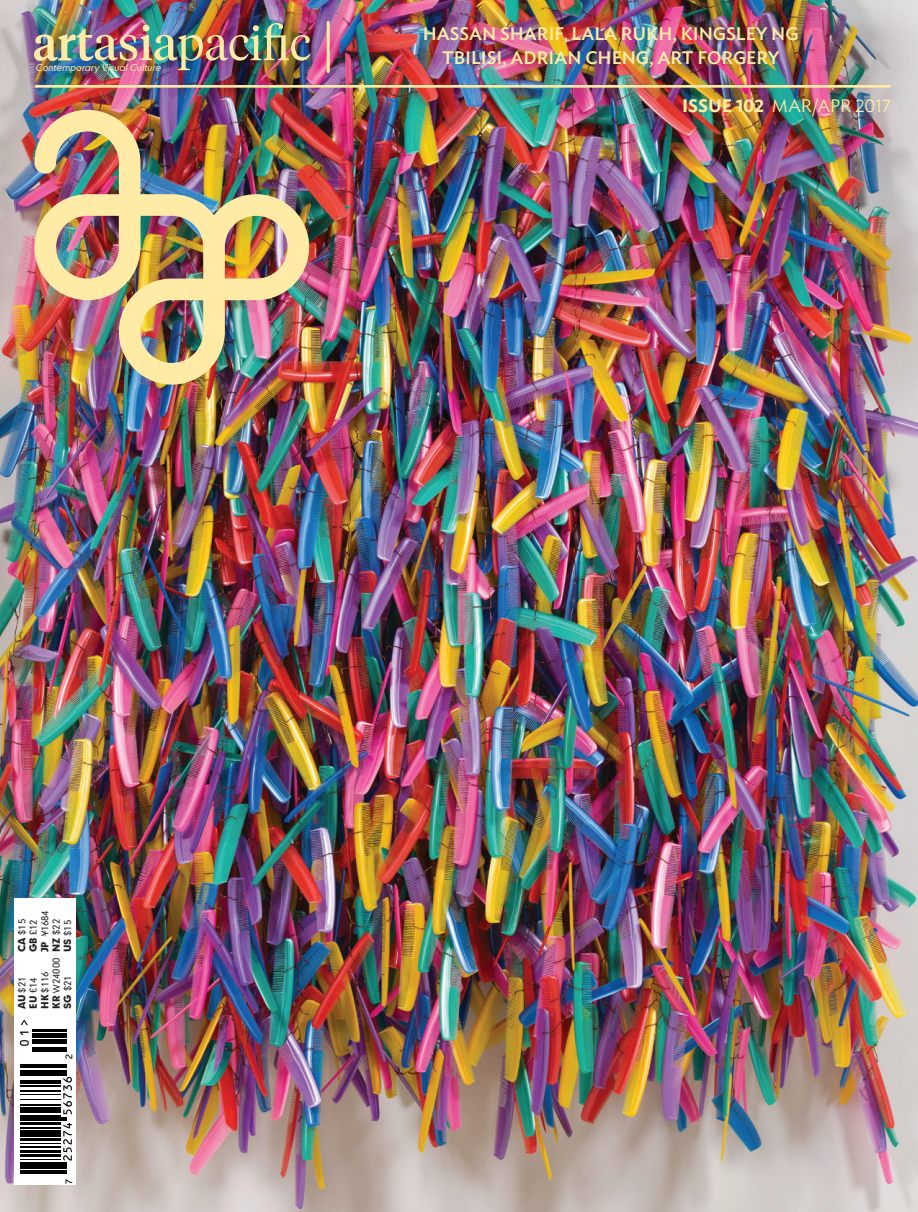
<style>
.page{position:relative;width:918px;height:1212px;background:#fff}
.page>*{position:absolute;margin:0;border:0;box-sizing:border-box;transform-origin:0 0}
.t1{font:500 18px "Ideal Sans";color:#ffeba6}
.t2{font:300 18px "Ideal Sans";letter-spacing:-.005em;color:#ffeba6}
.t3{font:9.6px "Geometric 706 BT Medium B";color:#231f20}
.t4{font:italic 9px "Geometric 706 BT Medium B";color:#ffeba6}
.s1{font-weight:600}
.s2{font-family:"Geometric 706 BT Black B"}
.s3{font-size:8.7px}
</style>
<div class="page">
<img style="left:0;top:0;width:918px;height:1212px">
<div style="left:14px;top:899px;width:61px;height:286px;background:#fff"></div>
<hr style="left:20px;top:1172px;width:47px;height:1px;background:#000">
<hr style="left:20px;top:1170px;width:47px;height:1px;background:#000">
<hr style="left:20px;top:1165px;width:47px;height:4px;background:#000">
<hr style="left:20px;top:1162px;width:47px;height:2px;background:#000">
<hr style="left:20px;top:1158px;width:41px;height:1px;background:#000">
<hr style="left:20px;top:1154px;width:41px;height:2px;background:#000">
<hr style="left:20px;top:1150px;width:41px;height:3px;background:#000">
<hr style="left:20px;top:1146px;width:41px;height:1px;background:#000">
<hr style="left:20px;top:1142px;width:41px;height:1px;background:#000">
<hr style="left:20px;top:1138px;width:41px;height:2px;background:#000">
<hr style="left:20px;top:1133px;width:41px;height:4px;background:#000">
<hr style="left:20px;top:1130px;width:41px;height:2px;background:#000">
<hr style="left:20px;top:1127px;width:41px;height:1px;background:#000">
<hr style="left:20px;top:1122px;width:41px;height:2px;background:#000">
<hr style="left:20px;top:1119px;width:47px;height:1px;background:#000">
<hr style="left:20px;top:1117px;width:47px;height:1px;background:#000">
<hr style="left:20px;top:1115px;width:41px;height:1px;background:#000">
<hr style="left:20px;top:1109px;width:41px;height:3px;background:#000">
<hr style="left:20px;top:1107px;width:41px;height:1px;background:#000">
<hr style="left:20px;top:1104px;width:41px;height:2px;background:#000">
<hr style="left:20px;top:1099px;width:41px;height:1px;background:#000">
<hr style="left:20px;top:1094px;width:41px;height:1px;background:#000">
<hr style="left:20px;top:1091px;width:41px;height:1px;background:#000">
<hr style="left:20px;top:1085px;width:41px;height:1px;background:#000">
<hr style="left:20px;top:1083px;width:41px;height:1px;background:#000">
<hr style="left:20px;top:1080px;width:41px;height:1px;background:#000">
<hr style="left:20px;top:1073px;width:47px;height:3px;background:#000">
<hr style="left:20px;top:1070px;width:47px;height:2px;background:#000">
<hr style="left:20px;top:1067px;width:47px;height:1px;background:#000">
<hr style="left:20px;top:1064px;width:47px;height:1px;background:#000">
<svg style="left:66px;top:1179px;width:6px;height:5px"></svg>
<svg style="left:63px;top:1123px;width:9px;height:37px"></svg>
<svg style="left:63px;top:1077px;width:9px;height:37px"></svg>
<svg style="left:65px;top:1054px;width:7px;height:4px"></svg>
<hr style="left:32px;top:1051px;width:35px;height:1px;background:#000">
<hr style="left:32px;top:1047px;width:35px;height:2px;background:#000">
<hr style="left:32px;top:1041px;width:35px;height:3px;background:#000">
<hr style="left:32px;top:1039px;width:35px;height:1px;background:#000">
<hr style="left:32px;top:1037px;width:35px;height:1px;background:#000">
<hr style="left:32px;top:1033px;width:35px;height:3px;background:#000">
<hr style="left:32px;top:1029px;width:35px;height:2px;background:#000">
<svg style="left:20px;top:1031px;width:9px;height:15px"></svg>
<svg style="left:21px;top:1019px;width:7px;height:6px"></svg>
<hr style="left:36px;top:85px;width:854px;height:3px;background:#ffeba6">
<hr style="left:327px;top:22px;width:3px;height:50px;background:#ffeba6">
<img style="left:34px;top:110px;width:275px;height:275px">
<img style="left:34px;top:23px;width:276px;height:47px">
<p class="t4" style="left:36px;top:61px;width:129px">Contemporary VisualCulture</p>
<p class="t1" style="left:423px;top:20px;width:378px">HASSAN SHARIF, LALA RUKH, KINGSLEY NG</p>
<p class="t1" style="left:442px;top:44px;width:339px">TBILISI, ADRIAN CHENG, ART FORGERY</p>
<p class="t2" style="left:682px;top:92px;width:210px"><span class="s1">ISSUE 102</span> MAR/APR 2017</p>
<p class="t3" style="left:38px;top:952px;width:43px;rotate:-90deg"><span class="s2">JP</span> ¥1684</p>
<p class="t3" style="left:50px;top:1009px;width:91px;rotate:-90deg"><span class="s2">KR</span> <span class="s3">W</span>24000 <span class="s2">NZ</span> $22</p>
<p class="t3" style="left:15px;top:952px;width:35px;rotate:-90deg"><span class="s2">CA</span> $15</p>
<p class="t3" style="left:27px;top:952px;width:34px;rotate:-90deg"><span class="s2">GB</span> £12</p>
<p class="t3" style="left:61px;top:952px;width:34px;rotate:-90deg"><span class="s2">US</span> $15</p>
<p class="t3" style="left:38px;top:1009px;width:39px;rotate:-90deg"><span class="s2">HK</span> $116</p>
<p class="t3" style="left:61px;top:1009px;width:35px;rotate:-90deg"><span class="s2">SG</span> $21</p>
<p class="t3" style="left:27px;top:1009px;width:33px;rotate:-90deg"><span class="s2">EU</span> €14</p>
<p class="t3" style="left:15px;top:1009px;width:34px;rotate:-90deg"><span class="s2">AU</span> $21</p>
</div>
